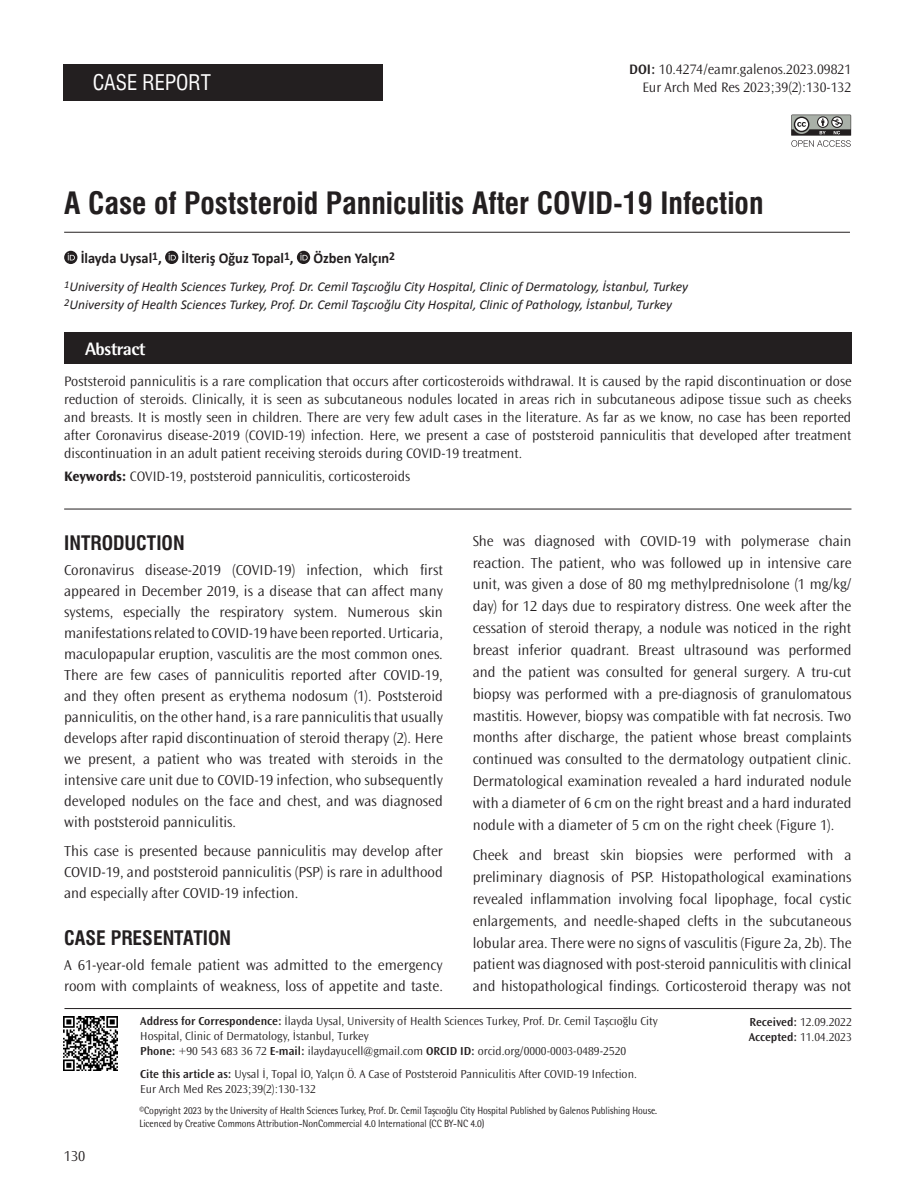
<style>
.page{position:relative;width:915px;height:1191px;background:#fff}
.page>*{position:absolute;margin:0;border:0;box-sizing:border-box;transform-origin:0 0}
.BASLIK{font:30px "Swiss Condensed Bold Tr";color:#231f20}
.t1{font:21px "Swiss Condensed Tr";color:#fff}
.ARA_BASLIK{font:19.5px "Swiss Condensed Bold Tr";color:#231f20}
.ABSTRACT_YAZI{font:800 18px "Rotis Semi Sans Std";letter-spacing:-.025em;color:#fff}
.YAZI{font:300 15px/21.9px "Ocean Sans Std";color:#231f20;text-align:justify}
.YAZARLAR{font:700 15px "Calibri";color:#231f20;scale:.96 1}
.OZET{font:300 14.25px/18px "Ocean Sans Std";color:#231f20;text-align:justify}
.SAYFA_NO{font:300 14.25px "Ocean Sans Std";color:#231f20}
.KURUM{font:italic 13.5px "Calibri";color:#231f20}
.YAZI-2{font:300 12px/15px "Ocean Sans Std";color:#231f20}
.CİTE_AS{font:300 12px "Ocean Sans Std";color:#231f20}
.t2{font:10.5px/13.5px "Rotis Semi Sans Std";letter-spacing:-.005em;color:#231f20;scale:.9 1}
.s1{font-weight:600}
.s2{font-weight:700}
</style>
<div class="page">
<div style="left:64px;top:64px;width:319px;height:37px;background:#231f20"></div>
<svg style="left:791px;top:115px;width:59px;height:32px"></svg>
<svg style="left:64px;top:251px;width:13px;height:13px"></svg>
<svg style="left:68px;top:253px;width:7px;height:7px"></svg>
<svg style="left:165px;top:251px;width:13px;height:13px"></svg>
<svg style="left:168px;top:253px;width:8px;height:7px"></svg>
<svg style="left:297px;top:251px;width:13px;height:13px"></svg>
<svg style="left:300px;top:253px;width:7px;height:7px"></svg>
<hr style="left:64px;top:232px;width:785px;height:1px;background:#231f20">
<hr style="left:64px;top:508px;width:787px;height:1px;background:#231f20">
<div style="left:64px;top:333px;width:787px;height:31px;background:#231f20"></div>
<hr style="left:64px;top:1008px;width:787px;height:1px;background:#231f20">
<img style="left:64px;top:1017px;width:53px;height:53px">
<h2 class="t1" style="left:93px;top:70px;width:120px">CASE REPORT</h2>
<p class="OZET" style="left:629px;top:61px;width:223px"><span class="s1">DOI:</span> 10.4274/eamr.galenos.2023.09821</p>
<p class="SAYFA_NO" style="left:642px;top:80px;width:210px">Eur Arch Med Res 2023;39(2):130-132</p>
<p class="BASLIK" style="left:64px;top:185px;width:700px">A Case of Poststeroid Panniculitis After COVID-19 Infection</p>
<p class="YAZARLAR" style="left:81px;top:248px;width:86px">İlayda Uysal<sup>1</sup>,</p>
<p class="YAZARLAR" style="left:181px;top:248px;width:118px">İlteriş Oğuz Topal<sup>1</sup>,</p>
<p class="YAZARLAR" style="left:313px;top:248px;width:87px">Özben Yalçın<sup>2</sup></p>
<p class="KURUM" style="left:64px;top:278px;width:625px"><sup>1</sup>University of Health Sciences Turkey, Prof. Dr. Cemil Taşcıoğlu City Hospital, Clinic of Dermatology, İstanbul, Turkey</p>
<p class="KURUM" style="left:64px;top:296px;width:609px"><sup>2</sup>University of Health Sciences Turkey, Prof. Dr. Cemil Taşcıoğlu City Hospital, Clinic of Pathology, İstanbul, Turkey</p>
<p class="ABSTRACT_YAZI" style="left:85px;top:337px;width:62px">Abstract</p>
<p class="OZET" style="left:64px;top:373px;width:788px">Poststeroid panniculitis is a rare complication that occurs after corticosteroids withdrawal. It is caused by the rapid discontinuation or dose reduction of steroids. Clinically, it is seen as subcutaneous nodules located in areas rich in subcutaneous adipose tissue such as cheeks and breasts. It is mostly seen in children. There are very few adult cases in the literature. As far as we know, no case has been reported after Coronavirus disease-2019 (COVID-19) infection. Here, we present a case of poststeroid panniculitis that developed after treatment discontinuation in an adult patient receiving steroids during COVID-19 treatment.</p>
<p class="OZET" style="left:64px;top:467px;width:347px"><span class="s2">Keywords:</span> COVID-19, poststeroid panniculitis, corticosteroids</p>
<p class="ARA_BASLIK" style="left:64px;top:531px;width:122px">INTRODUCTION</p>
<p class="YAZI" style="left:64px;top:559px;width:380px;line-height:21px">Coronavirus disease-2019 (COVID-19) infection, which first appeared in December 2019, is a disease that can affect many systems, especially the respiratory system. Numerous skin manifestations related to COVID-19 have been reported. Urticaria, maculopapular eruption, vasculitis are the most common ones.<br>There are few cases of panniculitis reported after COVID-19, and they often present as erythema nodosum (1). Poststeroid panniculitis, on the other hand, is a rare panniculitis that usually develops after rapid discontinuation of steroid therapy (2). Here we present, a patient who was treated with steroids in the intensive care unit due to COVID-19 infection, who subsequently developed nodules on the face and chest, and was diagnosed with poststeroid panniculitis.</p>
<p class="YAZI" style="left:64px;top:841px;width:380px;line-height:21px">This case is presented because panniculitis may develop after COVID-19, and poststeroid panniculitis (PSP) is rare in adulthood and especially after COVID-19 infection.</p>
<p class="ARA_BASLIK" style="left:64px;top:926px;width:168px">CASE PRESENTATION</p>
<p class="YAZI" style="left:64px;top:955px;width:380px;line-height:21px">A 61-year-old female patient was admitted to the emergency room with complaints of weakness, loss of appetite and taste.</p>
<p class="YAZI" style="left:472px;top:530px;width:380px">She was diagnosed with COVID-19 with polymerase chain reaction. The patient, who was followed up in intensive care unit, was given a dose of 80 mg methylprednisolone (1 mg/kg/ day) for 12 days due to respiratory distress. One week after the cessation of steroid therapy, a nodule was noticed in the right breast inferior quadrant. Breast ultrasound was performed and the patient was consulted for general surgery. A tru-cut biopsy was performed with a pre-diagnosis of granulomatous mastitis. However, biopsy was compatible with fat necrosis. Two months after discharge, the patient whose breast complaints continued was consulted to the dermatology outpatient clinic.<br>Dermatological examination revealed a hard indurated nodule with a diameter of 6 cm on the right breast and a hard indurated nodule with a diameter of 5 cm on the right cheek (Figure 1).</p>
<p class="YAZI" style="left:472px;top:844px;width:380px">Cheek and breast skin biopsies were performed with a preliminary diagnosis of PSP. Histopathological examinations revealed inflammation involving focal lipophage, focal cystic enlargements, and needle-shaped clefts in the subcutaneous lobular area. There were no signs of vasculitis (Figure 2a, 2b). The patient was diagnosed with post-steroid panniculitis with clinical and histopathological findings. Corticosteroid therapy was not</p>
<p class="YAZI" style="left:64px;top:1145px;width:23px">130</p>
<p class="YAZI-2" style="left:140px;top:1014px;width:519px"><span class="s1">Address for Correspondence:</span> İlayda Uysal, University of Health Sciences Turkey, Prof. Dr. Cemil Taşcıoğlu City<br>Hospital, Clinic of Dermatology, İstanbul, Turkey</p>
<p class="YAZI-2" style="left:140px;top:1044px;width:487px"><span class="s1">Phone:</span> +90 543 683 36 72 <span class="s1">E-mail:</span> ilaydayucell@gmail.com <span class="s1">ORCID ID:</span> orcid.org/0000-0003-0489-2520</p>
<p class="CİTE_AS" style="left:140px;top:1067px;width:498px"><span class="s1">Cite this article as:</span> Uysal İ, Topal İO, Yalçın Ö. A Case of Poststeroid Panniculitis After COVID-19 Infection.</p>
<p class="CİTE_AS" style="left:140px;top:1082px;width:177px">Eur Arch Med Res 2023;39(2):130-132</p>
<p class="t2" style="left:139px;top:1103px;width:576px">©Copyright 2023 by the University of Health Sciences Turkey, Prof. Dr. Cemil Taşcıoğlu City Hospital Published by Galenos Publishing House.<br>Licenced by Creative Commons Attribution-NonCommercial 4.0 International (CC BY-NC 4.0)</p>
<p class="YAZI-2" style="left:749px;top:1014px;width:104px"><span class="s1">Received:</span> 12.09.2022</p>
<p class="YAZI-2" style="left:748px;top:1029px;width:105px"><span class="s1">Accepted:</span> 11.04.2023</p>
</div>
